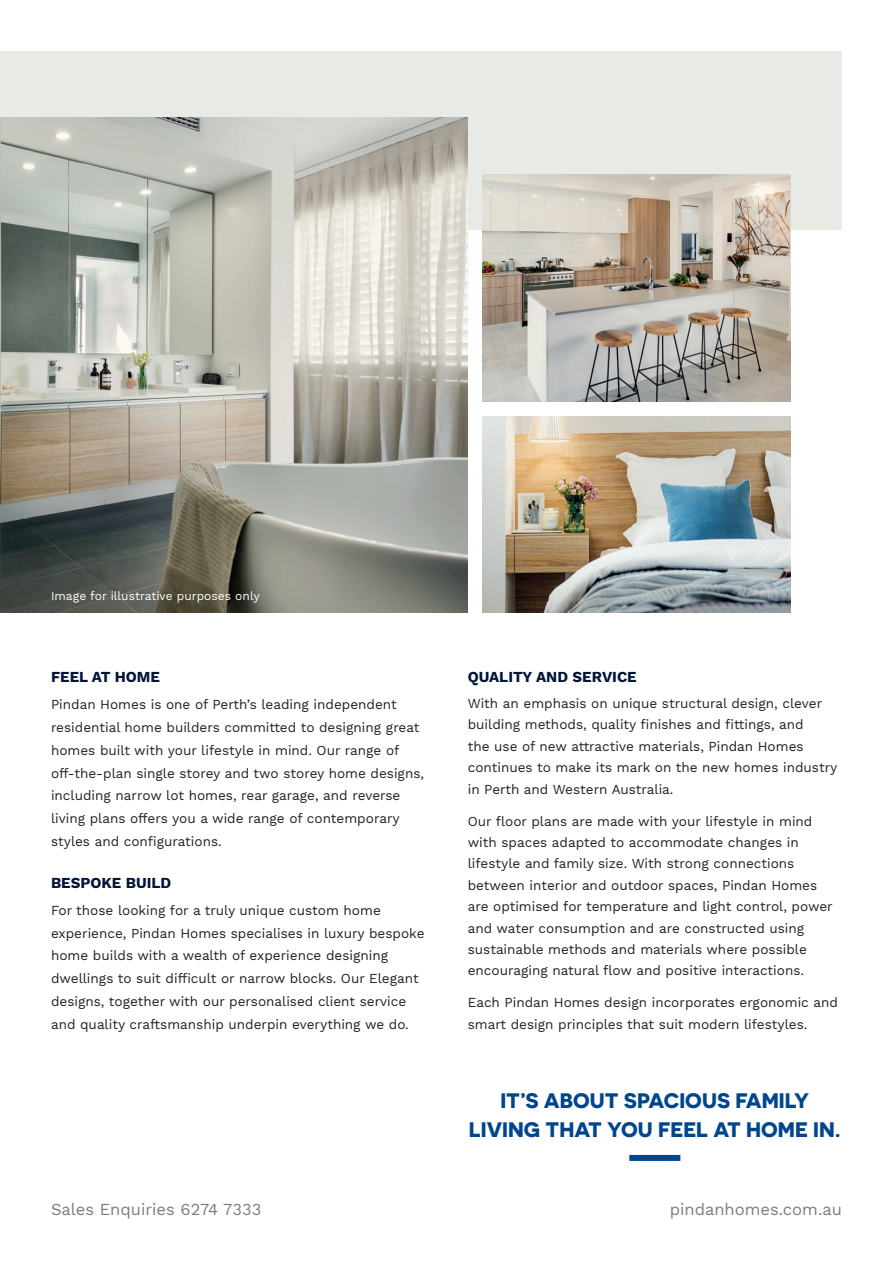
<style>
.page{position:relative;width:893px;height:1263px;background:#fff}
.page>*{position:absolute;margin:0;border:0;box-sizing:border-box;transform-origin:0 0}
.t1{font:700 21px/28.5px "Novecentosanswide";color:#01468c;text-align:center}
.t2{font:16.5px "Work Sans";color:#787d83}
.Sub_heading{font:700 15px "Work Sans";color:#001537}
.Description_Text{font:13.5px/21.5px "Work Sans";color:#231f20}
.Description_Text-2{font:12px "Work Sans";color:#fff}
</style>
<div class="page">
<div style="left:0;top:51px;width:842px;height:179px;background:#e8eae6"></div>
<img style="left:0;top:118px;width:468px;height:494px">
<div style="left:629px;top:1155px;width:51px;height:6px;background:#01468c"></div>
<img style="left:482px;top:416px;width:309px;height:196px">
<img style="left:482px;top:174px;width:309px;height:228px">
<p class="Description_Text-2" style="left:51px;top:588px;width:210px">Image for illustrative purposes only</p>
<p class="Sub_heading" style="left:51px;top:668px;width:111px">FEEL AT HOME</p>
<p class="Description_Text" style="left:51px;top:694px;width:375px;line-height:22.8px">Pindan Homes is one of Perth’s leading independent residential home builders committed to designing great homes built with your lifestyle in mind. Our range of off-the-plan single storey and two storey home designs, including narrow lot homes, rear garage, and reverse living plans offers you a wide range of contemporary styles and configurations.</p>
<p class="Sub_heading" style="left:51px;top:874px;width:122px">BESPOKE BUILD</p>
<p class="Description_Text" style="left:51px;top:899px;width:375px;line-height:22.8px">For those looking for a truly unique custom home experience, Pindan Homes specialises in luxury bespoke home builds with a wealth of experience designing dwellings to suit difficult or narrow blocks. Our Elegant designs, together with our personalised client service and quality craftsmanship underpin everything we do.</p>
<p class="Sub_heading" style="left:468px;top:668px;width:170px">QUALITY AND SERVICE</p>
<p class="Description_Text" style="left:468px;top:693px;width:371px">With an emphasis on unique structural design, clever building methods, quality finishes and fittings, and<br>the use of new attractive materials, Pindan Homes continues to make its mark on the new homes industry in Perth and Western Australia.</p>
<p class="Description_Text" style="left:468px;top:811px;width:367px">Our floor plans are made with your lifestyle in mind with spaces adapted to accommodate changes in lifestyle and family size. With strong connections between interior and outdoor spaces, Pindan Homes are optimised for temperature and light control, power and water consumption and are constructed using sustainable methods and materials where possible encouraging natural flow and positive interactions.</p>
<p class="Description_Text" style="left:468px;top:993px;width:372px">Each Pindan Homes design incorporates ergonomic and smart design principles that suit modern lifestyles.</p>
<p class="t1" style="left:469px;top:1086px;width:373px">IT’S ABOUT SPACIOUS FAMILY<br>LIVING THAT YOU FEEL AT HOME IN.</p>
<p class="t2" style="left:51px;top:1199px;width:212px">Sales Enquiries 6274 7333</p>
<p class="t2" style="left:670px;top:1199px;width:174px">pindanhomes.com.au</p>
</div>
